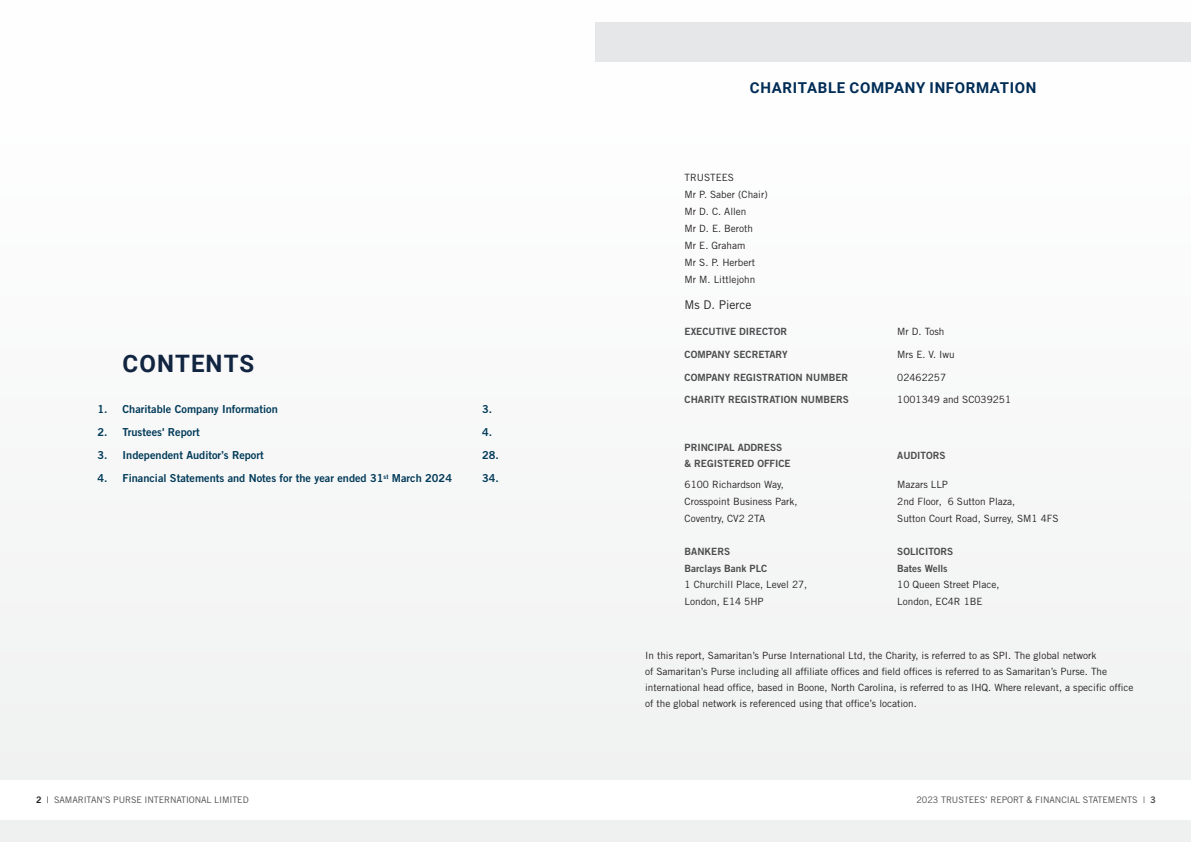
<style>
.page{position:relative;width:1191px;height:842px;background:#f8f8f8}
.page>*{position:absolute;margin:0;border:0;box-sizing:border-box;transform-origin:0 0}
.t1{font:700 24px "Roboto";letter-spacing:.045em;color:#112440}
.t2{font:700 15px "Roboto";letter-spacing:.045em;color:#002c55}
.t3{font:12px "Trade Gothic LT Std";color:#231f20}
.BGEA_Annual_Report{font:11px "Trade Gothic LT Std Bd 2";color:#023b59}
.t4{font:10px/16px "Trade Gothic LT Std";color:#231f20}
.t5{font:10px "Trade Gothic LT Std Bd 2";color:#4b4c4d}
.t6{font:9px "Trade Gothic LT Std";letter-spacing:-.01em;color:#4d4c4f}
.s1{font-family:"Trade Gothic LT Std Bd 2";color:#231f20}
.s2{color:#231f20}
.s3{font-family:"Trade Gothic Next LT Pro";font-weight:700}
</style>
<div class="page">
<div style="left:0;top:780px;width:595px;height:40px;background:#fff"></div>
<div style="left:595px;top:22px;width:596px;height:40px;background:#e6e7e9"></div>
<div style="left:595px;top:780px;width:596px;height:40px;background:#fff"></div>
<p class="BGEA_Annual_Report" style="left:97px;top:403px;width:12px">1.</p>
<p class="BGEA_Annual_Report" style="left:97px;top:426px;width:12px">2.</p>
<p class="BGEA_Annual_Report" style="left:97px;top:449px;width:12px">3.</p>
<p class="BGEA_Annual_Report" style="left:97px;top:472px;width:12px">4.</p>
<p class="t1" style="left:123px;top:346px;width:133px">CONTENTS</p>
<p class="BGEA_Annual_Report" style="left:123px;top:403px;width:157px">Charitable Company Information</p>
<p class="BGEA_Annual_Report" style="left:123px;top:426px;width:79px">Trustees' Report</p>
<p class="BGEA_Annual_Report" style="left:123px;top:449px;width:143px">Independent Auditor’s Report</p>
<p class="BGEA_Annual_Report" style="left:123px;top:472px;width:331px">Financial Statements and Notes for the year ended 31<sup>st</sup> March 2024</p>
<p class="BGEA_Annual_Report" style="left:482px;top:403px;width:12px">3.</p>
<p class="BGEA_Annual_Report" style="left:482px;top:426px;width:12px">4.</p>
<p class="BGEA_Annual_Report" style="left:482px;top:449px;width:18px">28.</p>
<p class="BGEA_Annual_Report" style="left:482px;top:472px;width:18px">34.</p>
<p class="t2" style="left:750px;top:77px;width:288px">CHARITABLE COMPANY INFORMATION</p>
<p class="t4" style="left:684px;top:170px;width:51px">TRUSTEES</p>
<p class="t4" style="left:684px;top:187px;width:85px">Mr P. Saber (Chair)</p>
<p class="t4" style="left:684px;top:204px;width:63px">Mr D. C. Allen</p>
<p class="t4" style="left:684px;top:221px;width:70px">Mr D. E. Beroth</p>
<p class="t4" style="left:684px;top:238px;width:62px">Mr E. Graham</p>
<p class="t4" style="left:684px;top:255px;width:72px">Mr S. P. Herbert</p>
<p class="t4" style="left:684px;top:272px;width:72px">Mr M. Littlejohn</p>
<p class="t3" style="left:684px;top:297px;width:68px">Ms D. Pierce</p>
<p class="t5" style="left:684px;top:326px;width:104px">EXECUTIVE DIRECTOR</p>
<p class="t4" style="left:897px;top:324px;width:49px">Mr D. Tosh</p>
<p class="t5" style="left:684px;top:348px;width:105px">COMPANY SECRETARY</p>
<p class="t4" style="left:897px;top:346px;width:59px">Mrs E. V. Iwu</p>
<p class="t5" style="left:684px;top:371px;width:165px">COMPANY REGISTRATION NUMBER</p>
<p class="t4" style="left:897px;top:369px;width:50px">02462257</p>
<p class="t5" style="left:684px;top:394px;width:166px">CHARITY REGISTRATION NUMBERS</p>
<p class="t4" style="left:897px;top:392px;width:115px">1001349 and SC039251</p>
<p class="t5" style="left:684px;top:441px;width:99px">PRINCIPAL ADDRESS</p>
<p class="t5" style="left:684px;top:457px;width:108px">&amp; REGISTERED OFFICE</p>
<p class="t5" style="left:897px;top:449px;width:50px">AUDITORS</p>
<p class="t4" style="left:684px;top:476px;width:101px">6100 Richardson Way,</p>
<p class="t4" style="left:897px;top:476px;width:52px">Mazars LLP</p>
<p class="t4" style="left:684px;top:493px;width:115px">Crosspoint Business Park,</p>
<p class="t4" style="left:897px;top:493px;width:120px">2nd Floor, 6 Sutton Plaza,</p>
<p class="t4" style="left:684px;top:510px;width:82px">Coventry, CV2 2TA</p>
<p class="t4" style="left:897px;top:510px;width:163px">Sutton Court Road, Surrey, SM1 4FS</p>
<p class="t5" style="left:684px;top:545px;width:47px">BANKERS</p>
<p class="t5" style="left:897px;top:545px;width:58px">SOLICITORS</p>
<p class="t5" style="left:684px;top:562px;width:84px">Barclays Bank PLC</p>
<p class="t5" style="left:897px;top:562px;width:52px">Bates Wells</p>
<p class="t4" style="left:684px;top:577px;width:124px">1 Churchill Place, Level 27,</p>
<p class="t4" style="left:897px;top:577px;width:104px">10 Queen Street Place,</p>
<p class="t4" style="left:684px;top:593px;width:81px">London, E14 5HP</p>
<p class="t4" style="left:897px;top:593px;width:87px">London, EC4R 1BE</p>
<p class="t4" style="left:645px;top:647px;width:490px">In this report, Samaritan’s Purse International Ltd, the Charity, is referred to as SPI. The global network<br>of Samaritan’s Purse including all affiliate offices and field offices is referred to as Samaritan’s Purse. The international head office, based in Boone, North Carolina, is referred to as IHQ. Where relevant, a specific office of the global network is referenced using that office’s location.</p>
<p class="t6" style="left:36px;top:794px;width:214px"><span class="s1">2</span> <span class="s2">|</span> SAMARITAN’S PURSE INTERNATIONAL LIMITED</p>
<p class="t6" style="left:932px;top:794px;width:7px">4</p>
<p class="t6" style="left:916px;top:794px;width:240px">2023 TRUSTEES’ REPORT &amp; FINANCIAL STATEMENTS | <span class="s3">3</span></p>
</div>
